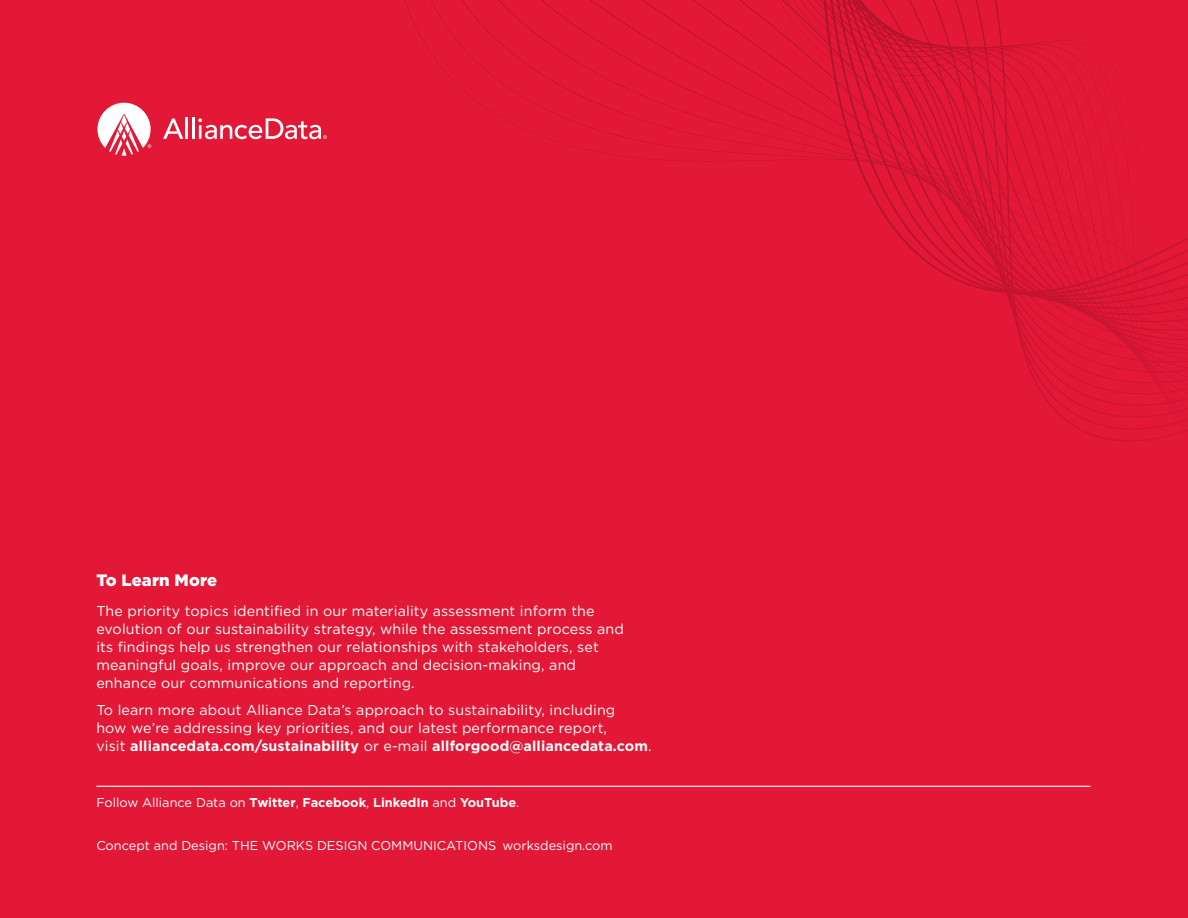
<style>
.page{position:relative;width:1188px;height:918px;background:#e31837}
.page>*{position:absolute;margin:0;border:0;box-sizing:border-box;transform-origin:0 0}
.t1{font:900 16.5px "Gotham";letter-spacing:.01em;color:#fff}
.Body{font:14.25px/18px "Gotham";letter-spacing:.01em;color:#fff}
.Body-2{font:12.75px "Gotham";color:#fff}
.Body-3{font:700 12.75px "Gotham";color:#fff}
.s1{font-weight:700}
.s2{font-weight:400}
</style>
<div class="page">
<svg style="left:163px;top:118px;width:20px;height:21px"></svg>
<hr style="left:185px;top:117px;width:3px;height:22px;background:#fff">
<hr style="left:192px;top:117px;width:2px;height:22px;background:#fff">
<svg style="left:198px;top:118px;width:129px;height:21px"></svg>
<svg style="left:98px;top:103px;width:53px;height:53px"></svg>
<hr style="left:96px;top:786px;width:994px;height:1px;background:#fff">
<svg style="left:404px;top:0;width:784px;height:322px"></svg>
<h2 class="t1" style="left:96px;top:569px;width:122px">To Learn More</h2>
<p class="Body" style="left:96px;top:602px;width:529px">The priority topics identified in our materiality assessment inform the evolution of our sustainability strategy, while the assessment process and its findings help us strengthen our relationships with stakeholders, set meaningful goals, improve our approach and decision-making, and enhance our communications and reporting.</p>
<p class="Body" style="left:96px;top:701px;width:557px">To learn more about Alliance Data’s approach to sustainability, including<br>how we’re addressing key priorities, and our latest performance report,<br>visit <span class="s1">alliancedata.com/sustainability</span> or e-mail <span class="s1">allforgood@alliancedata.com</span>.</p>
<p class="Body-3" style="left:96px;top:794px;width:424px"><span class="s2">Follow Alliance Data on</span> Twitter<span class="s2">,</span> Facebook<span class="s2">,</span> LinkedIn <span class="s2">and</span> YouTube<span class="s2">.</span></p>
<p class="Body-2" style="left:96px;top:838px;width:518px">Concept and Design: THE WORKS DESIGN COMMUNICATIONS worksdesign.com</p>
</div>
